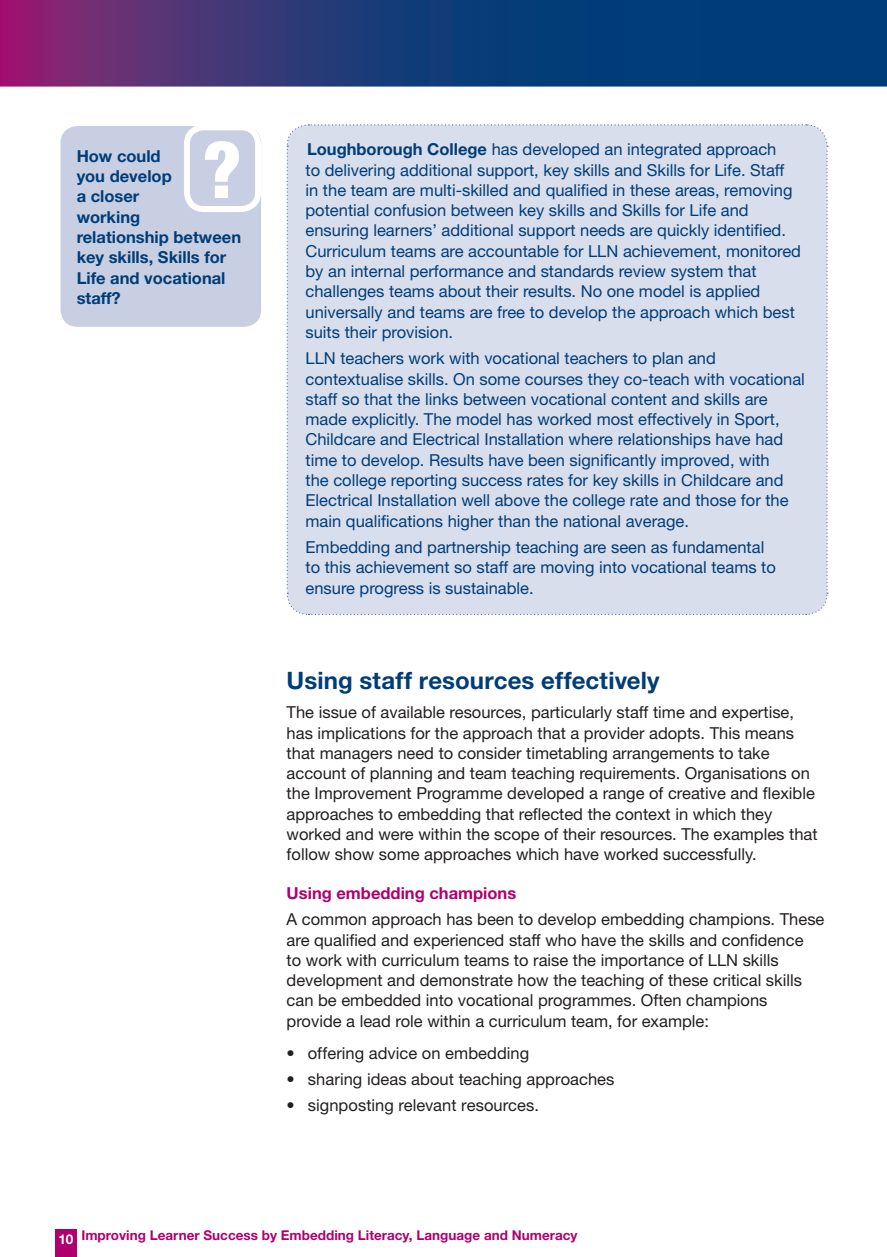
<style>
.page{position:relative;width:887px;height:1257px;background:#fff}
.page>*{position:absolute;margin:0;border:0;box-sizing:border-box;transform-origin:0 0}
.t1{font:900 condensed 78px "Helvetica Neue LT";color:#fff}
.t2{font:700 24px "Helvetica Neue LT";letter-spacing:.005em;color:#003d78}
.t3{font:16.5px/20.2px "Helvetica Neue LT";color:#003d78}
.t4{font:16.5px/20.2px "Helvetica Neue LT";color:#231f20}
.t5{font:700 16.5px/20.2px "Helvetica Neue LT";color:#003d78}
.t6{font:700 16.5px "Helvetica Neue LT";color:#af016e}
.t7{font:700 13.5px "Helvetica Neue LT";color:#af016e}
.s1{font-weight:700}
.s2{color:#fff}
</style>
<div class="page">
<div style="left:286px;top:124px;width:542px;height:491px;background:#d9deec"></div>
<div style="left:60px;top:126px;width:201px;height:201px;background:#c8cfe2;border-radius:17px"></div>
<div style="left:184px;top:124px;width:77px;height:88px;border:6px solid #fff;border-radius:17px"></div>
<div style="left:55px;top:1228px;width:22px;height:28px;background:#af016e"></div>
<svg style="left:0;top:0;width:886px;height:87px"></svg>
<h1 class="t1" style="left:202px;top:122px;width:40px">?</h1>
<p class="t5" style="left:77px;top:145px;width:166px">How could<br>you develop<br>a closer<br>working<br>relationship between key skills, Skills for<br>Life and vocational staff?</p>
<p class="t3" style="left:305px;top:139px;width:497px"><span class="s1">Loughborough College</span> has developed an integrated approach<br>to delivering additional support, key skills and Skills for Life. Staff in the team are multi-skilled and qualified in these areas, removing potential confusion between key skills and Skills for Life and ensuring learners’ additional support needs are quickly identified.<br>Curriculum teams are accountable for LLN achievement, monitored by an internal performance and standards review system that challenges teams about their results. No one model is applied universally and teams are free to develop the approach which best suits their provision.</p>
<p class="t3" style="left:305px;top:348px;width:501px">LLN teachers work with vocational teachers to plan and contextualise skills. On some courses they co-teach with vocational staff so that the links between vocational content and skills are made explicitly. The model has worked most effectively in Sport, Childcare and Electrical Installation where relationships have had time to develop. Results have been significantly improved, with<br>the college reporting success rates for key skills in Childcare and Electrical Installation well above the college rate and those for the main qualifications higher than the national average.</p>
<p class="t3" style="left:305px;top:537px;width:472px">Embedding and partnership teaching are seen as fundamental to this achievement so staff are moving into vocational teams to ensure progress is sustainable.</p>
<h2 class="t2" style="left:286px;top:666px;width:374px">Using staff resources effectively</h2>
<p class="t4" style="left:286px;top:702px;width:532px">The issue of available resources, particularly staff time and expertise, has implications for the approach that a provider adopts. This means that managers need to consider timetabling arrangements to take account of planning and team teaching requirements. Organisations on the Improvement Programme developed a range of creative and flexible approaches to embedding that reflected the context in which they worked and were within the scope of their resources. The examples that follow show some approaches which have worked successfully.</p>
<p class="t6" style="left:286px;top:882px;width:231px">Using embedding champions</p>
<p class="t4" style="left:286px;top:909px;width:539px">A common approach has been to develop embedding champions. These are qualified and experienced staff who have the skills and confidence<br>to work with curriculum teams to raise the importance of LLN skills development and demonstrate how the teaching of these critical skills can be embedded into vocational programmes. Often champions provide a lead role within a curriculum team, for example:</p>
<p class="t4" style="left:286px;top:1042px;width:244px">• offering advice on embedding</p>
<p class="t4" style="left:286px;top:1068px;width:329px">• sharing ideas about teaching approaches</p>
<p class="t4" style="left:286px;top:1094px;width:254px">• signposting relevant resources.</p>
<p class="t7" style="left:58px;top:1226px;width:520px"><span class="s2">10</span> Improving Learner Success by Embedding Literacy, Language and Numeracy</p>
</div>
